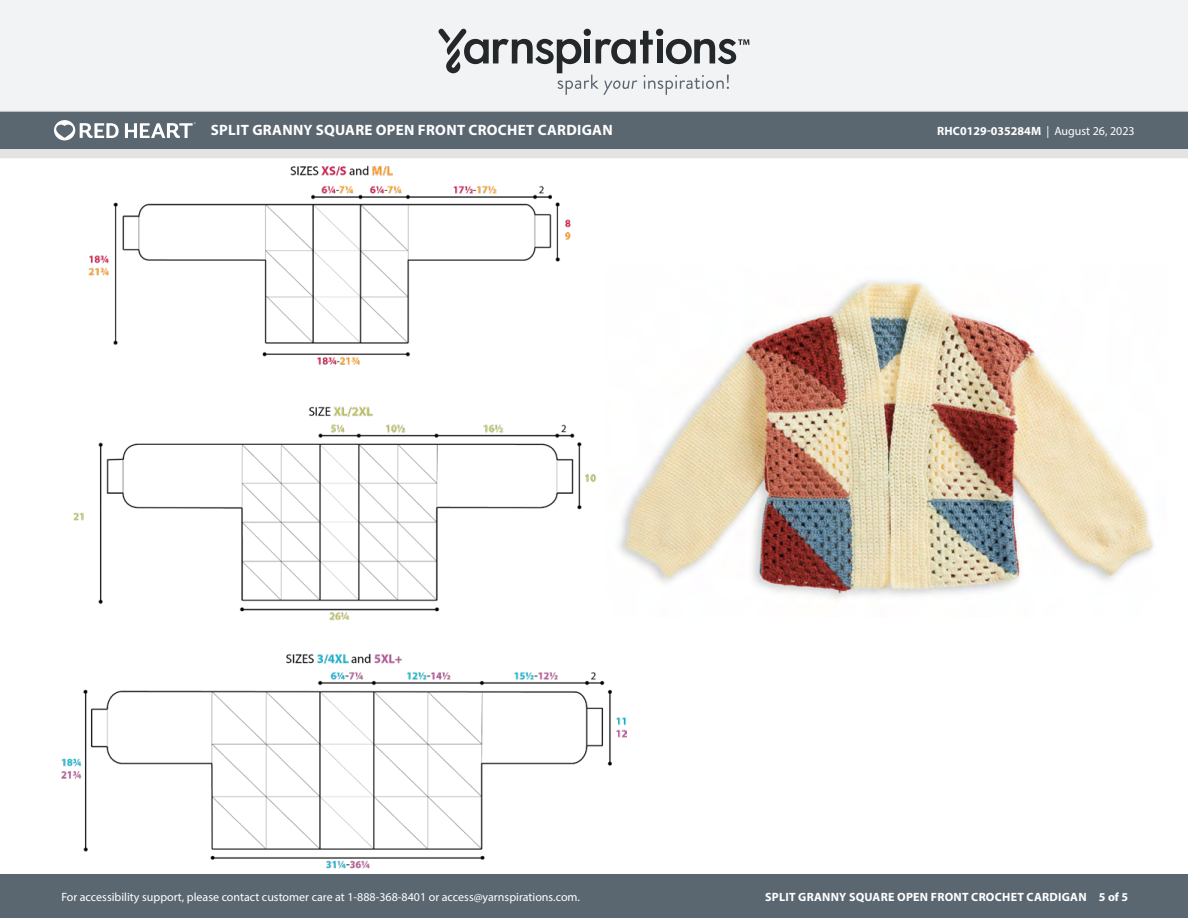
<style>
.page{position:relative;width:1188px;height:918px;background:#fff}
.page>*{position:absolute;margin:0;border:0;box-sizing:border-box;transform-origin:0 0}
.t1{font:700 15px "Myriad Pro";letter-spacing:.02em;color:#fff}
.t2{font:12px "Myriad Pro";color:#fff}
.t3{font:700 12px "Myriad Pro";letter-spacing:.02em;color:#fff}
.t4{font:700 12px "Myriad Pro";color:#fff}
.s1{font-weight:400}
</style>
<div class="page">
<div style="left:0;top:875px;width:1188px;height:43px;background:#5a6670"></div>
<div style="left:0;top:149px;width:1188px;height:9px;background:#e4e3e3"></div>
<div style="left:0;top:111px;width:1188px;height:38px;background:#5a6670"></div>
<div style="left:0;top:0;width:1188px;height:112px;background:#f2f3f4"></div>
<svg style="left:438px;top:29px;width:311px;height:66px"></svg>
<svg style="left:54px;top:120px;width:65px;height:20px"></svg>
<svg style="left:125px;top:122px;width:71px;height:16px"></svg>
<img style="left:627px;top:280px;width:528px;height:319px">
<img style="left:61px;top:165px;width:566px;height:704px">
<p class="t1" style="left:211px;top:120px;width:403px">SPLIT GRANNY SQUARE OPEN FRONT CROCHET CARDIGAN</p>
<p class="t4" style="left:937px;top:123px;width:199px">RHC0129-035284M <span class="s1">| August 26, 2023</span></p>
<p class="t2" style="left:61px;top:889px;width:520px">For accessibility support, please contact customer care at 1-888-368-8401 or access@yarnspirations.com.</p>
<p class="t3" style="left:765px;top:889px;width:365px">SPLIT GRANNY SQUARE OPEN FRONT CROCHET CARDIGAN 5 of 5</p>
</div>
